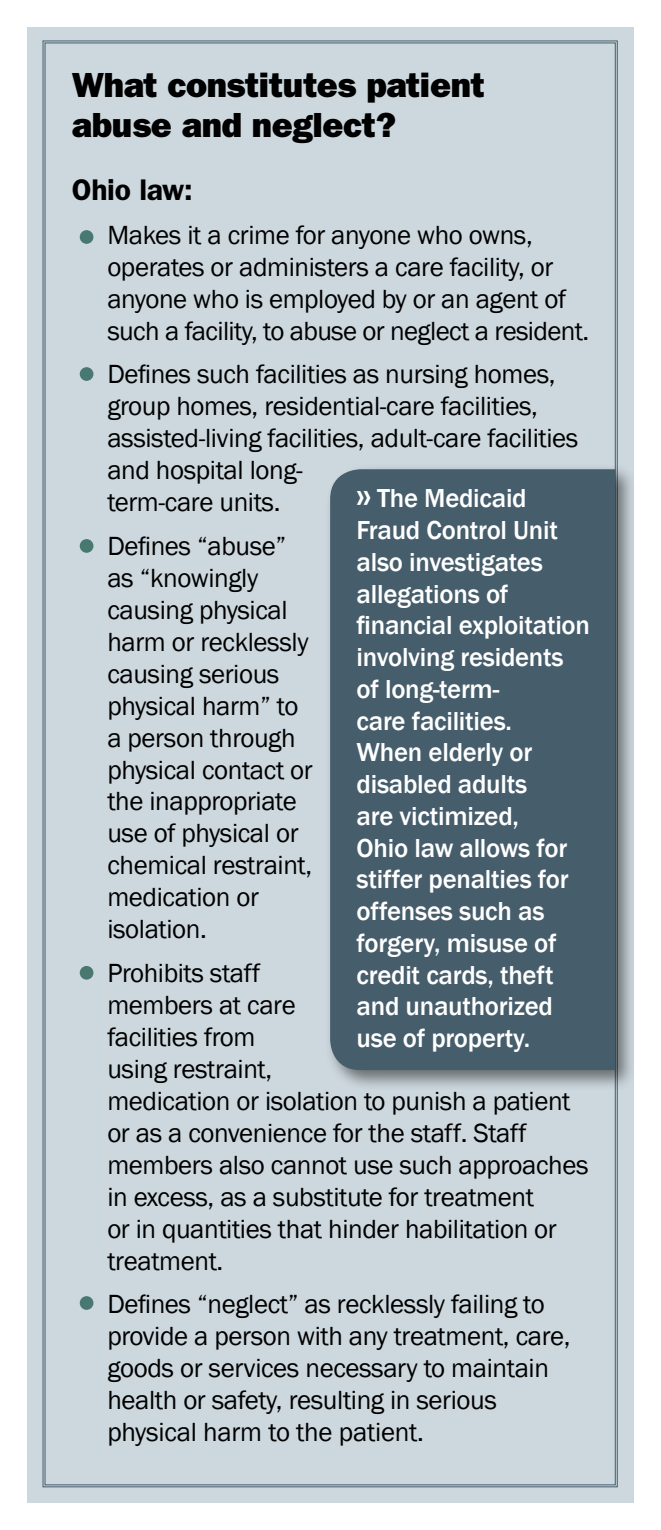
<style>
.page{position:relative;width:661px;height:1530px;background:#fff}
.page>*{position:absolute;margin:0;border:0;box-sizing:border-box;transform-origin:0 0}
.t1{font:35px/40px "ITC Franklin Gothic Std Hvy";letter-spacing:-.01em;color:#000}
.t2{font:600 30px "ITC Franklin Gothic Std";letter-spacing:-.01em;color:#000}
.t3{font:27px/32px "Franklin Gothic";letter-spacing:-.015em;color:#000}
.t4{font:500 26.75px/31.8px "Franklin Gothic";letter-spacing:-.01em;color:#fff}
.s1{font-family:"Engravers";font-weight:400;font-size:27px}
</style>
<div class="page">
<div style="left:27px;top:27px;width:607px;height:1476px;background:#cdd8de"></div>
<div style="left:43px;top:41px;width:574px;height:1446px;background:#cdd8de"></div>
<div style="left:80px;top:1296px;width:13px;height:14px;background:#487870;border-radius:50%"></div>
<div style="left:80px;top:966px;width:13px;height:14px;background:#487870;border-radius:50%"></div>
<div style="left:80px;top:539px;width:13px;height:14px;background:#487870;border-radius:50%"></div>
<div style="left:80px;top:367px;width:13px;height:14px;background:#487870;border-radius:50%"></div>
<div style="left:80px;top:230px;width:13px;height:14px;background:#487870;border-radius:50%"></div>
<div style="left:324px;top:464px;width:312px;height:628px;background:#000;opacity:.5"></div>
<div style="left:330px;top:469px;width:285px;height:601px;background:#465d6b"></div>
<p class="t1" style="left:72px;top:66px;width:414px">What constitutes patient abuse and neglect?</p>
<p class="t2" style="left:72px;top:172px;width:123px">Ohio law:</p>
<p class="t3" style="left:107px;top:220px;width:483px">Makes it a crime for anyone who owns, operates or administers a care facility, or anyone who is employed by or an agent of such a facility, to abuse or neglect a resident.</p>
<p class="t3" style="left:107px;top:359px;width:472px">Defines such facilities as nursing homes, group homes, residential-care facilities, assisted-living facilities, adult-care facilities and hospital long-<br>term-care units.</p>
<p class="t3" style="left:107px;top:530px;width:207px">Defines “abuse” as “knowingly causing physical harm or recklessly causing serious physical harm” to a person through physical contact or the inappropriate use of physical or chemical restraint, medication or isolation.</p>
<p class="t3" style="left:107px;top:957px;width:482px">Prohibits staff<br>members at care<br>facilities from<br>using restraint,<br>medication or isolation to punish a patient or as a convenience for the staff. Staff members also cannot use such approaches in excess, as a substitute for treatment<br>or in quantities that hinder habilitation or treatment.</p>
<p class="t3" style="left:107px;top:1289px;width:465px">Defines “neglect” as recklessly failing to provide a person with any treatment, care, goods or services necessary to maintain health or safety, resulting in serious physical harm to the patient.</p>
<p class="t4" style="left:356px;top:483px;width:235px"><span class="s1">»</span> The Medicaid<br>Fraud Control Unit also investigates allegations of financial exploitation involving residents of long-term-<br>care facilities.<br>When elderly or disabled adults<br>are victimized,<br>Ohio law allows for stiffer penalties for offenses such as forgery, misuse of credit cards, theft and unauthorized use of property.</p>
</div>
